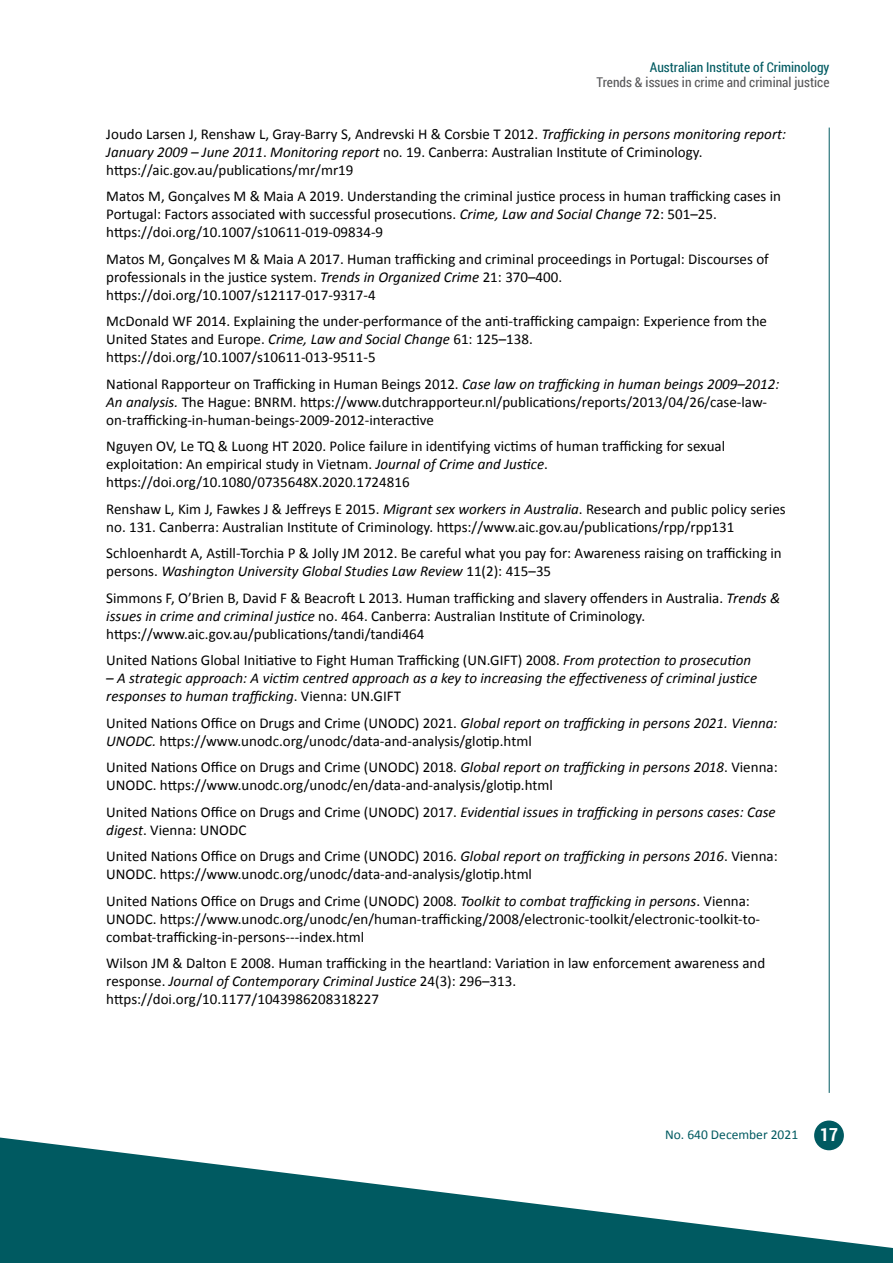
<style>
.page{position:relative;width:893px;height:1263px;background:#fff}
.page>*{position:absolute;margin:0;border:0;box-sizing:border-box;transform-origin:0 0}
.references{font:15px/18px "Calibri";color:#000}
.references-2{font:italic 15px/18px "Calibri";color:#000}
.t1{font:13.5px "Roboto Condensed";color:#58585a}
.t2{font:13.5px "Roboto Condensed";color:#005a61}
.t3{font:13.5px "Calibri";color:#005a61}
.s1{font-style:italic}
.s2{font-style:normal}
.s3{font-family:"Roboto Condensed";font-weight:700;font-size:18px;color:#fff}
</style>
<div class="page">
<hr style="left:829px;top:128px;width:1px;height:965px;background:#005a61">
<div style="left:814px;top:1120px;width:30px;height:30px;background:#005a61;border-radius:50%"></div>
<svg style="left:0;top:1137px;width:893px;height:126px;fill:#005a61"></svg>
<p class="t2" style="left:650px;top:58px;width:181px">Australian Institute of Criminology</p>
<p class="t1" style="left:597px;top:73px;width:234px">Trends &amp; issues in crime and criminal justice</p>
<p class="references" style="left:106px;top:125px;width:681px">Joudo Larsen J, Renshaw L, Gray-Barry S, Andrevski H &amp; Corsbie T 2012. <span class="s1">Trafficking in persons monitoring report:<br>January 2009 – June 2011</span>. <span class="s1">Monitoring report</span> no. 19. Canberra: Australian Institute of Criminology. https://aic.gov.au/publications/mr/mr19</p>
<p class="references" style="left:106px;top:187px;width:676px">Matos M, Gonçalves M &amp; Maia A 2019. Understanding the criminal justice process in human trafficking cases in<br>Portugal: Factors associated with successful prosecutions. <span class="s1">Crime, Law and Social Change</span> 72: 501–25. https://doi.org/10.1007/s10611-019-09834-9</p>
<p class="references" style="left:106px;top:250px;width:664px">Matos M, Gonçalves M &amp; Maia A 2017. Human trafficking and criminal proceedings in Portugal: Discourses of professionals in the justice system. <span class="s1">Trends in Organized Crime</span> 21: 370–400. https://doi.org/10.1007/s12117-017-9317-4</p>
<p class="references" style="left:106px;top:312px;width:662px">McDonald WF 2014. Explaining the under-performance of the anti-trafficking campaign: Experience from the<br>United States and Europe. <span class="s1">Crime, Law and Social Change</span> 61: 125–138. https://doi.org/10.1007/s10611-013-9511-5</p>
<p class="references" style="left:106px;top:375px;width:675px">National Rapporteur on Trafficking in Human Beings 2012. <span class="s1">Case law on trafficking in human beings 2009–2012:<br>An analysis.</span> The Hague: BNRM. https://www.dutchrapporteur.nl/publications/reports/2013/04/26/case-law&shy;on-trafficking-in-human-beings-2009-2012-interactive</p>
<p class="references" style="left:106px;top:437px;width:620px">Nguyen OV, Le TQ &amp; Luong HT 2020. Police failure in identifying victims of human trafficking for sexual exploitation: An empirical study in Vietnam. <span class="s1">Journal of Crime and Justice</span>. https://doi.org/10.1080/0735648X.2020.1724816</p>
<p class="references" style="left:106px;top:500px;width:681px">Renshaw L, Kim J, Fawkes J &amp; Jeffreys E 2015. <span class="s1">Migrant sex workers in Australia</span>. Research and public policy series no. 131. Canberra: Australian Institute of Criminology. https://www.aic.gov.au/publications/rpp/rpp131</p>
<p class="references" style="left:106px;top:544px;width:677px">Schloenhardt A, Astill-Torchia P &amp; Jolly JM 2012. Be careful what you pay for: Awareness raising on trafficking in persons. <span class="s1">Washington University Global Studies Law Review</span> 11(2): 415–35</p>
<p class="references" style="left:106px;top:589px;width:676px">Simmons F, O’Brien B, David F &amp; Beacroft L 2013. Human trafficking and slavery offenders in Australia. <span class="s1">Trends &amp; issues in crime and criminal justice</span> no. 464. Canberra: Australian Institute of Criminology. https://www.aic.gov.au/publications/tandi/tandi464</p>
<p class="references" style="left:106px;top:651px;width:646px">United Nations Global Initiative to Fight Human Trafficking (UN.GIFT) 2008. <span class="s1">From protection to prosecution</span></p>
<p class="references-2" style="left:106px;top:669px;width:652px">– A strategic approach: A victim centred approach as a key to increasing the effectiveness of criminal justice responses to human trafficking<span class="s2">. Vienna: UN.GIFT</span></p>
<p class="references" style="left:106px;top:714px;width:673px">United Nations Office on Drugs and Crime (UNODC) 2021. <span class="s1">Global report on trafficking in persons 2021. Vienna:<br>UNODC.</span> https://www.unodc.org/unodc/data-and-analysis/glotip.html</p>
<p class="references" style="left:106px;top:758px;width:673px">United Nations Office on Drugs and Crime (UNODC) 2018. <span class="s1">Global report on trafficking in persons 2018</span>. Vienna:<br>UNODC. https://www.unodc.org/unodc/en/data-and-analysis/glotip.html</p>
<p class="references" style="left:106px;top:803px;width:671px">United Nations Office on Drugs and Crime (UNODC) 2017. <span class="s1">Evidential issues in trafficking in persons cases: Case digest</span>. Vienna: UNODC</p>
<p class="references" style="left:106px;top:847px;width:673px">United Nations Office on Drugs and Crime (UNODC) 2016. <span class="s1">Global report on trafficking in persons 2016</span>. Vienna:<br>UNODC. https://www.unodc.org/unodc/data-and-analysis/glotip.html</p>
<p class="references" style="left:106px;top:892px;width:655px">United Nations Office on Drugs and Crime (UNODC) 2008. <span class="s1">Toolkit to combat trafficking in persons</span>. Vienna:<br>UNODC. https://www.unodc.org/unodc/en/human-trafficking/2008/electronic-toolkit/electronic-toolkit-to&shy;combat-trafficking-in-persons---index.html</p>
<p class="references" style="left:106px;top:954px;width:660px">Wilson JM &amp; Dalton E 2008. Human trafficking in the heartland: Variation in law enforcement awareness and response. <span class="s1">Journal of Contemporary Criminal Justice</span> 24(3): 296–313. https://doi.org/10.1177/1043986208318227</p>
<p class="t3" style="left:665px;top:1126px;width:174px">No. 640 December 2021 <span class="s3">17</span></p>
</div>
